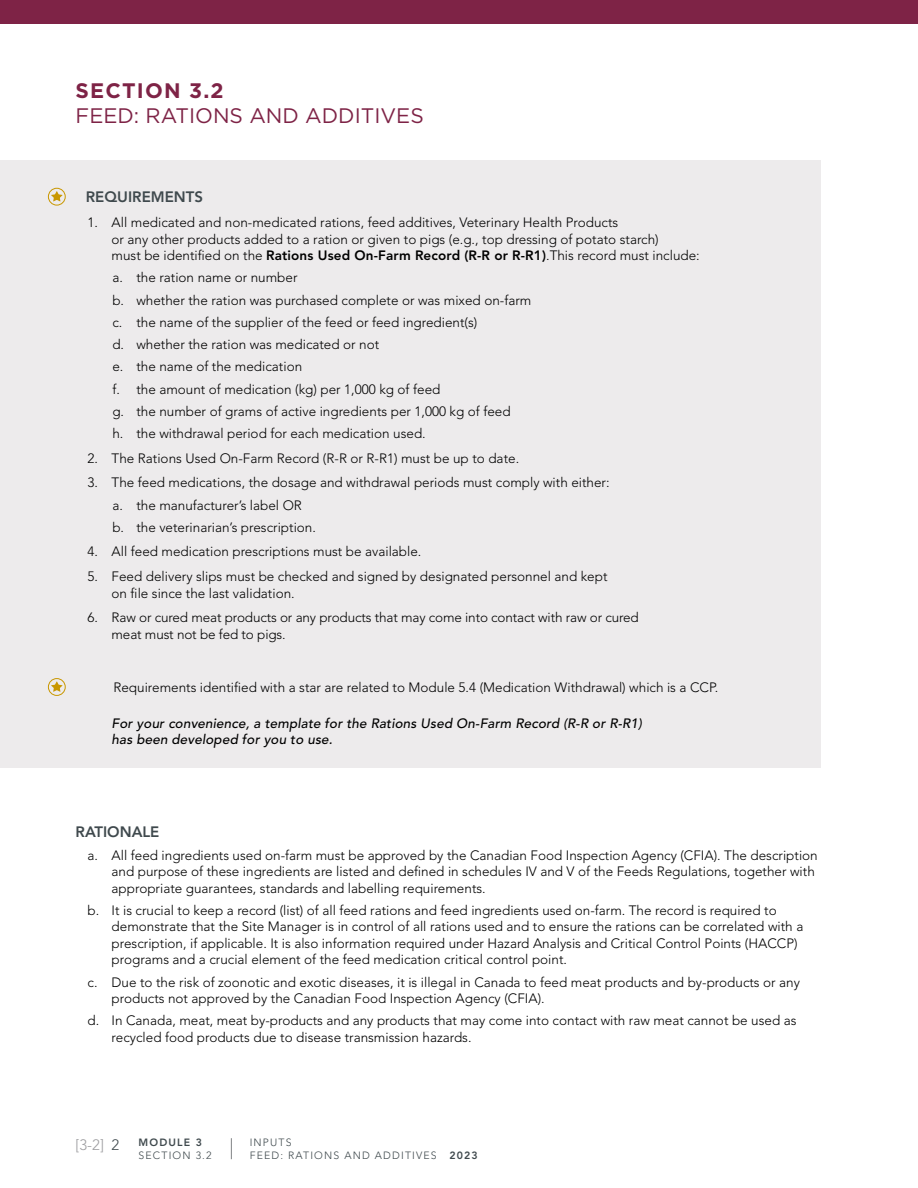
<style>
.page{position:relative;width:918px;height:1188px;background:#fff}
.page>*{position:absolute;margin:0;border:0;box-sizing:border-box;transform-origin:0 0}
.t1{font:21px "Gotham";color:#7e2346}
.t2{font:700 21px "Gotham";letter-spacing:.055em;color:#7e2346}
.t3{font:800 15px "Avenir LT Pro";color:#3f494d}
.t4{font:300 15px "Avenir LT Pro";color:#9e9ea1}
.t5{font:300 13.5px/16.5px "Avenir LT Pro";color:#000}
.t6{font:italic 500 13.5px/16.5px "Avenir LT Pro";letter-spacing:.01em;color:#000}
.t7{font:300 10.5px/12.6px "Avenir LT Pro";letter-spacing:.11em;color:#3f494d}
.t8{font:800 10.5px "Avenir LT Pro";letter-spacing:.11em;color:#3f494d}
.s1{font-weight:800}
.s2{color:#3f494d}
</style>
<div class="page">
<div style="left:0;top:0;width:918px;height:24px;background:#7e2346"></div>
<svg style="left:231px;top:1138px;width:1px;height:21px"></svg>
<div style="left:0;top:161px;width:821px;height:74px;background:#edebec"></div>
<div style="left:0;top:187px;width:821px;height:106px;background:#edebec"></div>
<div style="left:0;top:287px;width:821px;height:73px;background:#edebec"></div>
<div style="left:0;top:354px;width:821px;height:73px;background:#edebec"></div>
<div style="left:0;top:423px;width:821px;height:73px;background:#edebec"></div>
<div style="left:0;top:492px;width:821px;height:73px;background:#edebec"></div>
<div style="left:0;top:541px;width:821px;height:90px;background:#edebec"></div>
<div style="left:0;top:624px;width:821px;height:72px;background:#edebec"></div>
<div style="left:0;top:652px;width:821px;height:73px;background:#edebec"></div>
<div style="left:0;top:718px;width:821px;height:50px;background:#edebec"></div>
<svg style="left:51px;top:191px;width:12px;height:11px"></svg>
<div style="left:48px;top:188px;width:18px;height:17px;border:1px solid #c99700;border-radius:50%"></div>
<svg style="left:51px;top:681px;width:12px;height:11px"></svg>
<div style="left:48px;top:678px;width:18px;height:18px;border:1px solid #c99700;border-radius:50%"></div>
<h1 class="t2" style="left:76px;top:76px;width:150px">SECTION 3.2</h1>
<h1 class="t1" style="left:76px;top:102px;width:350px">FEED: RATIONS AND ADDITIVES</h1>
<p class="t3" style="left:86px;top:188px;width:119px">REQUIREMENTS</p>
<p class="t5" style="left:112px;top:214px;width:590px;text-indent:-24px">1. All medicated and non-medicated rations, feed additives, Veterinary Health Products<br>or any other products added to a ration or given to pigs (e.g., top dressing of potato starch)<br>must be identified on the <span class="s1">Rations Used On-Farm Record (R-R or R-R1)</span>.This record must include:</p>
<p class="t5" style="left:112px;top:267px;width:420px;line-height:22.2px">a. the ration name or number<br>b. whether the ration was purchased complete or was mixed on-farm c. the name of the supplier of the feed or feed ingredient(s)<br>d. whether the ration was medicated or not<br>e. the name of the medication<br>f. the amount of medication (kg) per 1,000 kg of feed<br>g. the number of grams of active ingredients per 1,000 kg of feed<br>h. the withdrawal period for each medication used.</p>
<p class="t5" style="left:88px;top:450px;width:433px">2. The Rations Used On-Farm Record (R-R or R-R1) must be up to date.</p>
<p class="t5" style="left:112px;top:472px;width:499px;line-height:22.2px;text-indent:-25px">3. The feed medications, the dosage and withdrawal periods must comply with either: a. the manufacturer’s label OR<br>b. the veterinarian’s prescription.</p>
<p class="t5" style="left:88px;top:544px;width:335px">4. All feed medication prescriptions must be available.</p>
<p class="t5" style="left:112px;top:568px;width:497px;text-indent:-24px">5. Feed delivery slips must be checked and signed by designated personnel and kept on file since the last validation.</p>
<p class="t5" style="left:112px;top:609px;width:529px;text-indent:-24px">6. Raw or cured meat products or any products that may come into contact with raw or cured meat must not be fed to pigs.</p>
<p class="t5" style="left:113px;top:679px;width:606px">Requirements identified with a star are related to Module 5.4 (Medication Withdrawal) which is a CCP.</p>
<p class="t6" style="left:112px;top:715px;width:532px">For your convenience, a template for the Rations Used On-Farm Record (R-R or R-R1) has been developed for you to use.</p>
<p class="t3" style="left:76px;top:823px;width:85px">RATIONALE</p>
<p class="t5" style="left:112px;top:847px;width:708px;text-indent:-24px">a. All feed ingredients used on-farm must be approved by the Canadian Food Inspection Agency (CFIA). The description and purpose of these ingredients are listed and defined in schedules IV and V of the Feeds Regulations, together with appropriate guarantees, standards and labelling requirements.</p>
<p class="t5" style="left:112px;top:902px;width:693px;text-indent:-24px">b. It is crucial to keep a record (list) of all feed rations and feed ingredients used on-farm. The record is required to demonstrate that the Site Manager is in control of all rations used and to ensure the rations can be correlated with a prescription, if applicable. It is also information required under Hazard Analysis and Critical Control Points (HACCP) programs and a crucial element of the feed medication critical control point.</p>
<p class="t5" style="left:112px;top:974px;width:690px;text-indent:-24px">c. Due to the risk of zoonotic and exotic diseases, it is illegal in Canada to feed meat products and by-products or any products not approved by the Canadian Food Inspection Agency (CFIA).</p>
<p class="t5" style="left:112px;top:1013px;width:686px;text-indent:-24px">d. In Canada, meat, meat by-products and any products that may come into contact with raw meat cannot be used as recycled food products due to disease transmission hazards.</p>
<p class="t4" style="left:76px;top:1136px;width:45px">[3-2] <span class="s2">2</span></p>
<p class="t8" style="left:139px;top:1136px;width:65px">MODULE 3</p>
<p class="t7" style="left:139px;top:1149px;width:75px">SECTION 3.2</p>
<p class="t7" style="left:250px;top:1136px;width:230px">INPUTS<br>FEED: RATIONS AND ADDITIVES <span class="s1">2023</span></p>
</div>
